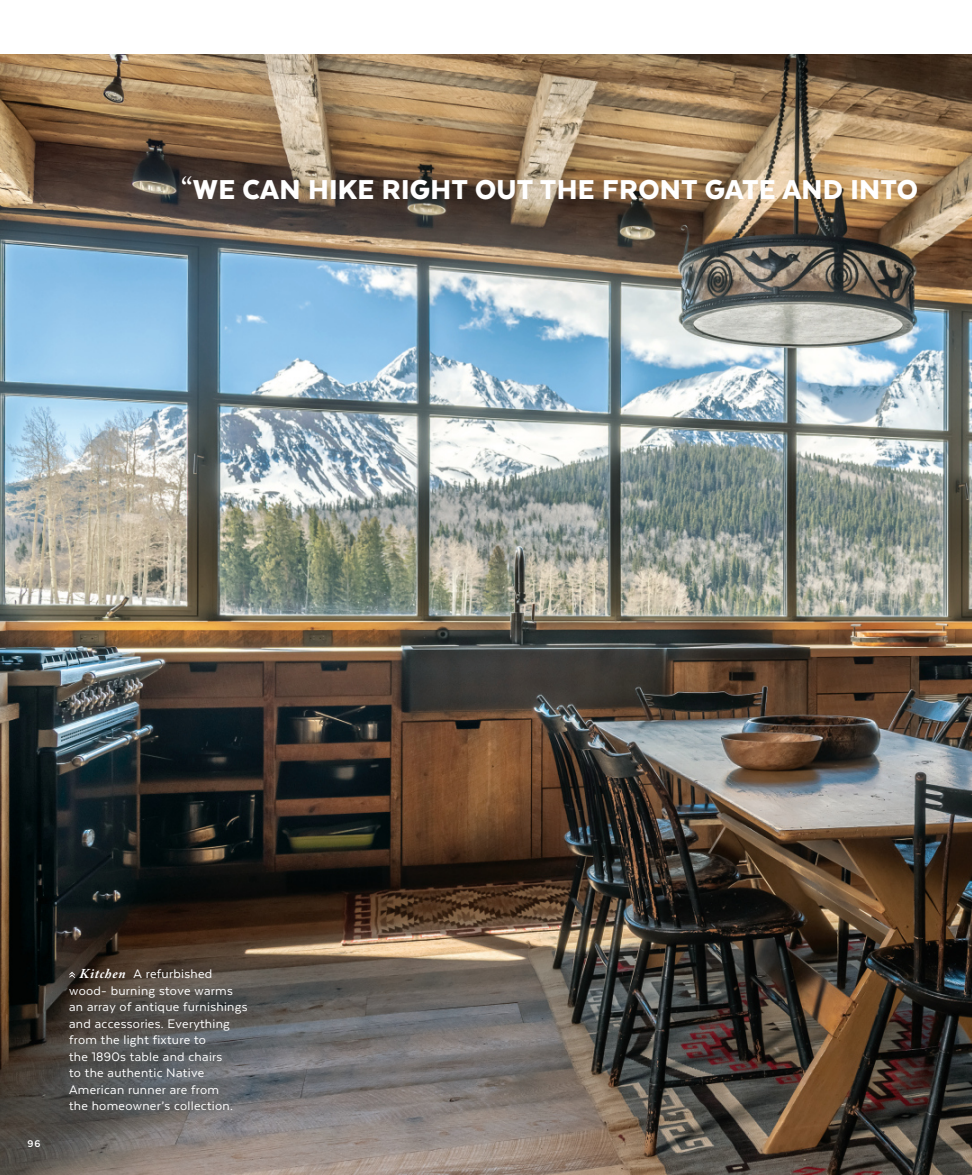
<style>
.page{position:relative;width:972px;height:1175px;background:#fff}
.page>*{position:absolute;margin:0;border:0;box-sizing:border-box;transform-origin:0 0}
.t1{font:900 31.5px "Texta";letter-spacing:.01em;color:#fff}
.t2{font:14.25px/16.5px "Texta";letter-spacing:.02em;color:#fff}
.t3{font:700 11.25px "Texta";color:#fff}
.s1{font-family:"Adobe Caslon Pro";font-weight:400}
.s2{font-family:"Adobe Caslon Pro";font-weight:700;font-style:italic;font-size:13.5px}
</style>
<div class="page">
<img style="left:0;top:54px;width:972px;height:1120px">
<svg style="left:69px;top:971px;width:6px;height:7px"></svg>
<p class="t1" style="left:181px;top:173px;width:738px"><span class="s1">“</span>WE CAN HIKE RIGHT OUT THE FRONT GATE AND INTO</p>
<p class="t3" style="left:28px;top:1138px;width:14px">96</p>
<p class="t2" style="left:69px;top:965px;width:180px;text-indent:10px"><span class="s2">Kitchen</span> A refurbished wood- burning stove warms an array of antique furnishings and accessories. Everything from the light fixture to<br>the 1890s table and chairs<br>to the authentic Native<br>American runner are from<br>the homeowner’s collection.</p>
</div>
